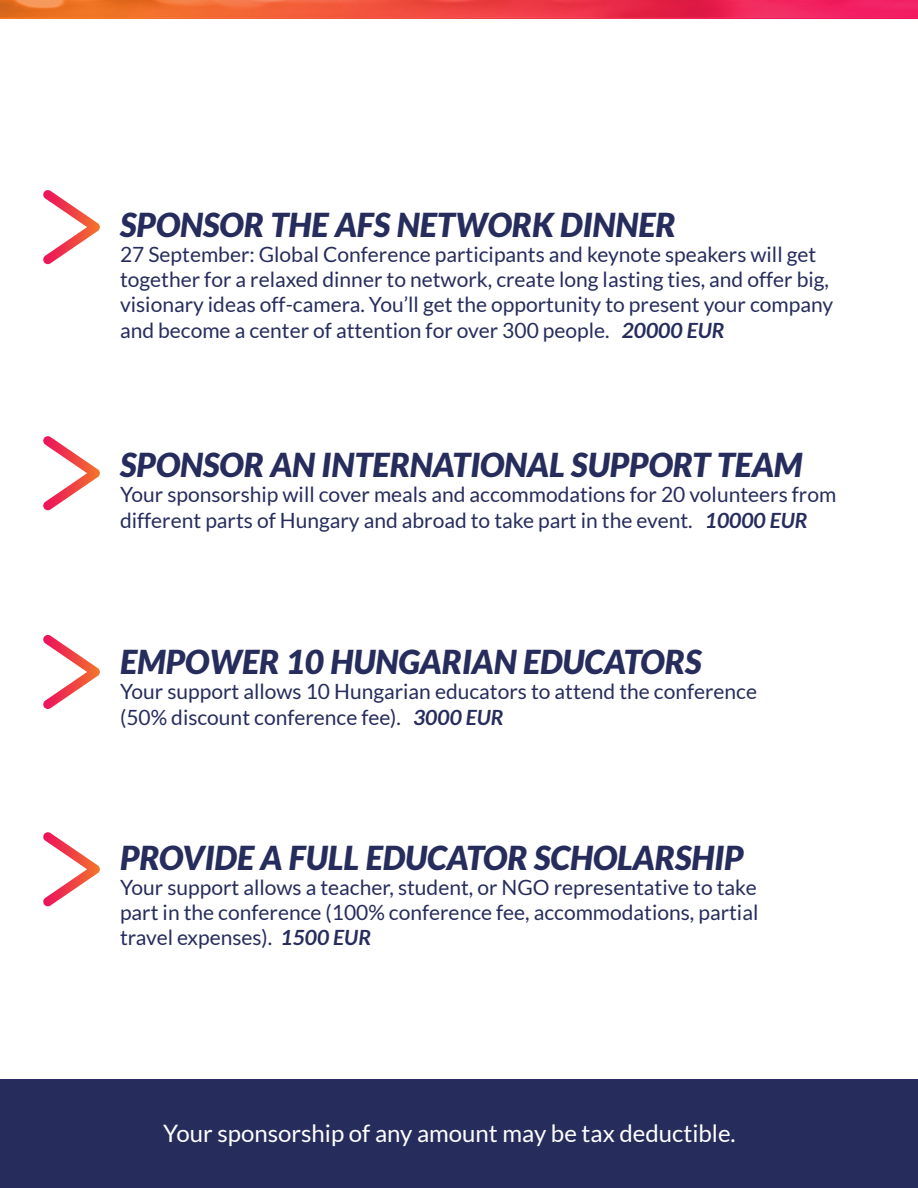
<style>
.page{position:relative;width:918px;height:1188px;background:#fff}
.page>*{position:absolute;margin:0;border:0;box-sizing:border-box;transform-origin:0 0}
.t1{font:italic 900 33px "Lato";color:#262d5d}
.t2{font:24px "Lato";color:#fff}
.t3{font:21px/25.2px "Lato";color:#262d5d}
.s1{font-weight:700;font-style:italic}
</style>
<div class="page">
<svg style="left:0;top:0;width:918px;height:18px;background:#ee4843"></svg>
<div style="left:0;top:1080px;width:918px;height:108px;background:#262d5d"></div>
<svg style="left:43px;top:832px;width:57px;height:74px"></svg>
<svg style="left:43px;top:635px;width:57px;height:74px"></svg>
<svg style="left:43px;top:436px;width:57px;height:74px"></svg>
<svg style="left:43px;top:190px;width:57px;height:74px"></svg>
<h1 class="t1" style="left:120px;top:205px;width:557px">SPONSOR THE AFS NETWORK DINNER</h1>
<p class="t3" style="left:120px;top:242px;width:715px">27 September: Global Conference participants and keynote speakers will get together for a relaxed dinner to network, create long lasting ties, and offer big, visionary ideas off-camera. You’ll get the opportunity to present your company and become a center of attention for over 300 people. <span class="s1">20000 EUR</span></p>
<h1 class="t1" style="left:120px;top:446px;width:684px">SPONSOR AN INTERNATIONAL SUPPORT TEAM</h1>
<p class="t3" style="left:120px;top:482px;width:718px">Your sponsorship will cover meals and accommodations for 20 volunteers from different parts of Hungary and abroad to take part in the event. <span class="s1">10000 EUR</span></p>
<h1 class="t1" style="left:120px;top:643px;width:583px">EMPOWER 10 HUNGARIAN EDUCATORS</h1>
<p class="t3" style="left:120px;top:679px;width:639px">Your support allows 10 Hungarian educators to attend the conference (50% discount conference fee). <span class="s1">3000 EUR</span></p>
<h1 class="t1" style="left:120px;top:838px;width:625px">PROVIDE A FULL EDUCATOR SCHOLARSHIP</h1>
<p class="t3" style="left:120px;top:875px;width:640px;text-align:justify">Your support allows a teacher, student, or NGO representative to take part in the conference (100% conference fee, accommodations, partial travel expenses). <span class="s1">1500 EUR</span></p>
<p class="t2" style="left:163px;top:1120px;width:574px">Your sponsorship of any amount may be tax deductible.</p>
</div>
